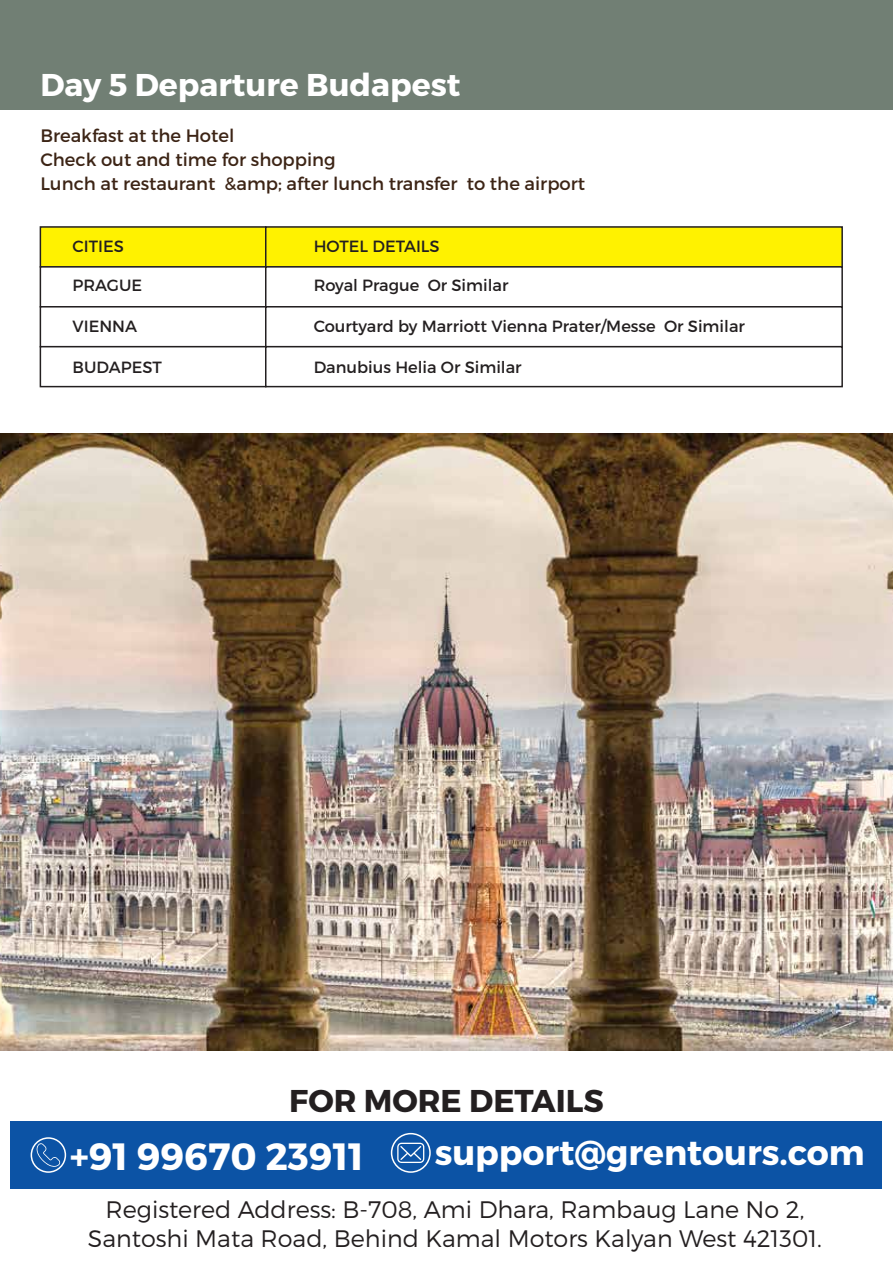
<style>
.page{position:relative;width:893px;height:1263px;background:#fff}
.page>*{position:absolute;margin:0;border:0;box-sizing:border-box;transform-origin:0 0}
.t1{font:700 37.95px "Montserrat";color:#fff}
.t2{font:700 34.95px "Montserrat";color:#fff}
.t3{font:700 31.5px "Montserrat";color:#fff}
.t4{font:700 31.5px "Montserrat";color:#231f20}
.t5{font:300 23.85px/28.7px "Montserrat";color:#231f20;text-align:center}
.t6{font:18px/24px "Montserrat";color:#3c2415}
.t7{font:16.2px "Montserrat";color:#231f20}
</style>
<div class="page">
<div style="left:11px;top:1121px;width:871px;height:68px;background:#0c53a5"></div>
<div style="left:0;top:0;width:893px;height:110px;background:#717f74"></div>
<div style="left:31px;top:1137px;width:35px;height:36px;border:2px solid #fff;border-radius:50%"></div>
<svg style="left:37px;top:1143px;width:23px;height:24px"></svg>
<div style="left:391px;top:1133px;width:40px;height:40px;border:2px solid #fff;border-radius:50%"></div>
<svg style="left:397px;top:1143px;width:27px;height:20px"></svg>
<div style="left:40px;top:226px;width:226px;height:42px;background:#fff200;border:2px solid #231f20"></div>
<div style="left:265px;top:226px;width:578px;height:42px;background:#fff200;border:2px solid #231f20"></div>
<div style="left:40px;top:266px;width:226px;height:41px;background:#fff;border:2px solid #231f20"></div>
<div style="left:265px;top:266px;width:578px;height:41px;background:#fff;border:2px solid #231f20"></div>
<div style="left:40px;top:306px;width:226px;height:41px;background:#fff;border:2px solid #231f20"></div>
<div style="left:265px;top:306px;width:578px;height:41px;background:#fff;border:2px solid #231f20"></div>
<div style="left:40px;top:346px;width:226px;height:41px;background:#fff;border:2px solid #231f20"></div>
<div style="left:265px;top:346px;width:578px;height:41px;background:#fff;border:2px solid #231f20"></div>
<img style="left:0;top:434px;width:893px;height:616px">
<h3 class="t3" style="left:40px;top:65px;width:422px">Day 5 Departure Budapest</h3>
<p class="t6" style="left:40px;top:123px;width:546px">Breakfast at the Hotel<br>Check out and time for shopping<br>Lunch at restaurant &amp;amp; after lunch transfer to the airport</p>
<p class="t7" style="left:73px;top:237px;width:53px">CITIES</p>
<p class="t7" style="left:314px;top:237px;width:127px">HOTEL DETAILS</p>
<p class="t7" style="left:73px;top:275px;width:71px">PRAGUE</p>
<p class="t7" style="left:314px;top:275px;width:196px">Royal Prague Or Similar</p>
<p class="t7" style="left:73px;top:317px;width:66px">VIENNA</p>
<p class="t7" style="left:314px;top:317px;width:433px">Courtyard by Marriott Vienna Prater/Messe Or Similar</p>
<p class="t7" style="left:73px;top:358px;width:91px">BUDAPEST</p>
<p class="t7" style="left:314px;top:358px;width:209px">Danubius Helia Or Similar</p>
<h3 class="t4" style="left:289px;top:1081px;width:316px">FOR MORE DETAILS</h3>
<h1 class="t1" style="left:70px;top:1132px;width:295px">+91 99670 23911</h1>
<h2 class="t2" style="left:435px;top:1131px;width:432px">support@grentours.com</h2>
<h3 class="t5" style="left:88px;top:1195px;width:735px">Registered Address: B-708, Ami Dhara, Rambaug Lane No 2,<br>Santoshi Mata Road, Behind Kamal Motors Kalyan West 421301.</h3>
</div>
